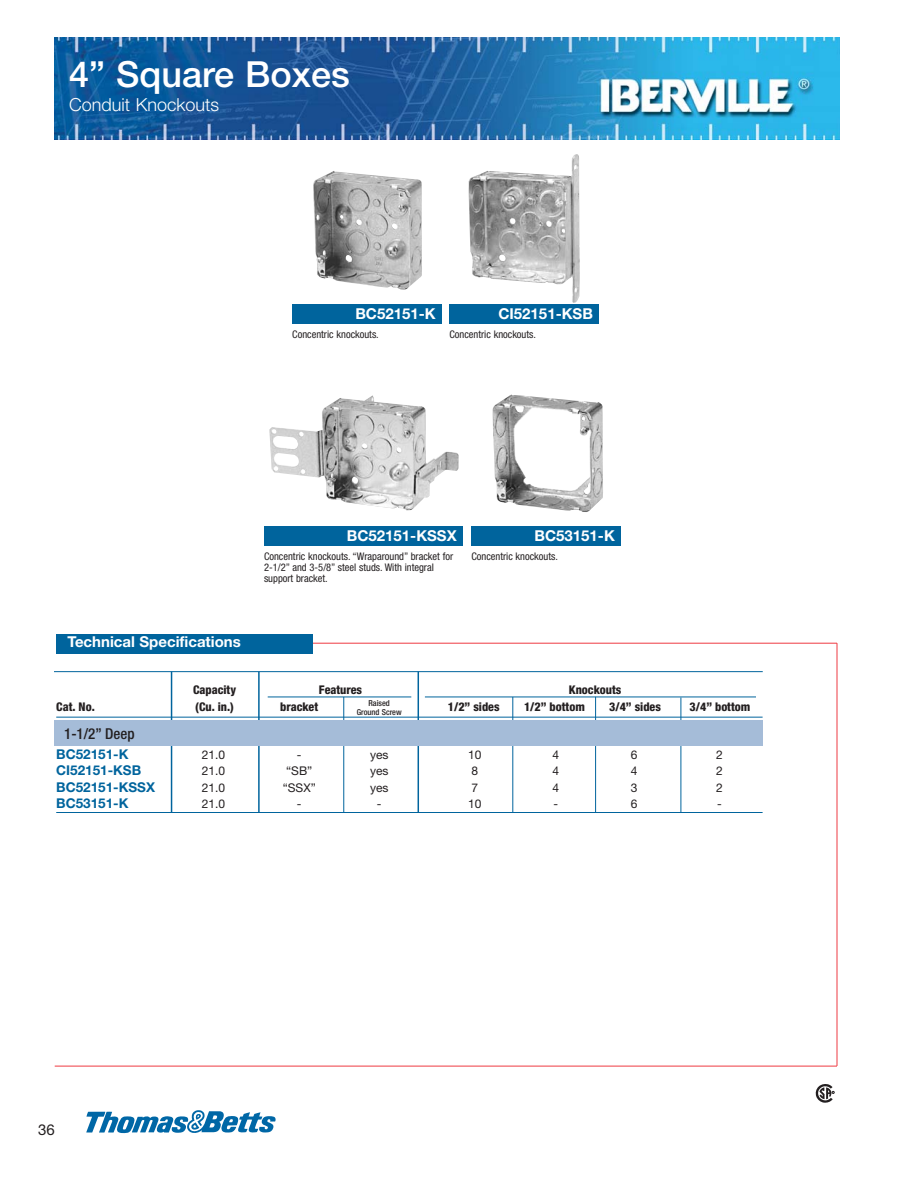
<style>
.page{position:relative;width:918px;height:1188px;background:#fff}
.page>*{position:absolute;margin:0;border:0;box-sizing:border-box;transform-origin:0 0}
.t1{font:500 36px "Helvetica Neue LT Std";color:#fff}
.t2{font:300 18px "Helvetica Neue LT Std";color:#fff}
.t3{font:700 15px "Helvetica Neue LT Std";color:#fff}
.t4{font:500 condensed 15px "Helvetica Neue LT Std";color:#231f20}
.t5{font:15px "Helvetica Neue LT Std";color:#231f20}
.t6{font:700 13.5px "Helvetica Neue LT Std";color:#00649d}
.t7{font:800 condensed 12px "Helvetica Neue LT Std";color:#231f20}
.t8{font:12px "Helvetica Neue LT Std";color:#231f20}
.t9{font:condensed 10.5px/11.2px "Helvetica Neue LT Std";color:#231f20}
.t10{font:500 condensed 8.25px/9px "Helvetica Neue LT Std";color:#231f20;text-align:center}
</style>
<div class="page">
<hr style="left:55px;top:1066px;width:782px;height:1px;background:#ef3a42">
<img style="left:54px;top:38px;width:786px;height:102px">
<hr style="left:306px;top:643px;width:531px;height:1px;background:#ef3a42">
<div style="left:56px;top:634px;width:256px;height:20px;background:#00649d"></div>
<hr style="left:837px;top:643px;width:1px;height:423px;background:#ef3a42">
<svg style="left:816px;top:1084px;width:18px;height:19px"></svg>
<div style="left:292px;top:304px;width:150px;height:20px;background:#00649d"></div>
<img style="left:313px;top:171px;width:109px;height:119px">
<div style="left:450px;top:304px;width:149px;height:20px;background:#00649d"></div>
<img style="left:468px;top:154px;width:112px;height:149px">
<div style="left:264px;top:526px;width:199px;height:20px;background:#00649d"></div>
<img style="left:269px;top:395px;width:190px;height:115px">
<div style="left:472px;top:526px;width:149px;height:20px;background:#00649d"></div>
<img style="left:492px;top:395px;width:111px;height:117px">
<hr style="left:343px;top:697px;width:1px;height:115px;background:#00649d">
<hr style="left:512px;top:697px;width:1px;height:115px;background:#00649d">
<hr style="left:595px;top:697px;width:1px;height:115px;background:#00649d">
<hr style="left:258px;top:672px;width:2px;height:140px;background:#00649d">
<hr style="left:171px;top:672px;width:1px;height:140px;background:#00649d">
<hr style="left:418px;top:672px;width:1px;height:140px;background:#00649d">
<hr style="left:681px;top:698px;width:1px;height:114px;background:#00649d">
<hr style="left:425px;top:697px;width:331px;height:1px;background:#00649d">
<hr style="left:268px;top:697px;width:143px;height:1px;background:#00649d">
<hr style="left:54px;top:671px;width:709px;height:1px;background:#00649d">
<div style="left:54px;top:720px;width:709px;height:25px;background:#a5bcd8"></div>
<hr style="left:56px;top:717px;width:707px;height:1px;background:#00649d">
<hr style="left:56px;top:812px;width:707px;height:1px;background:#00649d">
<svg style="left:86px;top:1110px;width:190px;height:23px"></svg>
<h1 class="t1" style="left:69px;top:61px;width:282px">4” Square Boxes</h1>
<h2 class="t2" style="left:69px;top:98px;width:151px">Conduit Knockouts</h2>
<h3 class="t3" style="left:355px;top:308px;width:82px">BC52151-K</h3>
<p class="t9" style="left:292px;top:330px;width:88px">Concentric knockouts.</p>
<h3 class="t3" style="left:498px;top:308px;width:96px">CI52151-KSB</h3>
<p class="t9" style="left:450px;top:330px;width:88px">Concentric knockouts.</p>
<h3 class="t3" style="left:68px;top:636px;width:175px">Technical Specifications</h3>
<h3 class="t3" style="left:347px;top:530px;width:111px">BC52151-KSSX</h3>
<p class="t9" style="left:264px;top:552px;width:191px">Concentric knockouts. “Wraparound” bracket for<br>2-1/2” and 3-5/8” steel studs. With integral support bracket.</p>
<h3 class="t3" style="left:535px;top:530px;width:82px">BC53151-K</h3>
<p class="t9" style="left:471px;top:552px;width:88px">Concentric knockouts.</p>
<p class="t7" style="left:193px;top:686px;width:45px">Capacity</p>
<p class="t7" style="left:319px;top:686px;width:45px">Features</p>
<p class="t7" style="left:569px;top:686px;width:54px">Knockouts</p>
<p class="t10" style="left:357px;top:700px;width:46px">Raised<br>Ground Screw</p>
<p class="t7" style="left:56px;top:702px;width:40px">Cat. No.</p>
<p class="t7" style="left:195px;top:702px;width:40px">(Cu. in.)</p>
<p class="t7" style="left:280px;top:702px;width:39px">bracket</p>
<p class="t7" style="left:448px;top:702px;width:53px">1/2” sides</p>
<p class="t7" style="left:524px;top:702px;width:62px">1/2” bottom</p>
<p class="t7" style="left:609px;top:702px;width:53px">3/4” sides</p>
<p class="t7" style="left:690px;top:702px;width:62px">3/4” bottom</p>
<h3 class="t4" style="left:64px;top:728px;width:72px">1-1/2” Deep</h3>
<p class="t6" style="left:56px;top:749px;width:74px">BC52151-K</p>
<p class="t8" style="left:202px;top:750px;width:25px">21.0</p>
<p class="t8" style="left:297px;top:750px;width:6px">-</p>
<p class="t8" style="left:370px;top:750px;width:20px">yes</p>
<p class="t8" style="left:468px;top:750px;width:15px">10</p>
<p class="t8" style="left:552px;top:750px;width:8px">4</p>
<p class="t8" style="left:631px;top:750px;width:8px">6</p>
<p class="t8" style="left:716px;top:750px;width:8px">2</p>
<p class="t6" style="left:56px;top:765px;width:87px">CI52151-KSB</p>
<p class="t8" style="left:202px;top:767px;width:25px">21.0</p>
<p class="t8" style="left:286px;top:767px;width:28px">“SB”</p>
<p class="t8" style="left:370px;top:767px;width:20px">yes</p>
<p class="t8" style="left:471px;top:767px;width:8px">8</p>
<p class="t8" style="left:552px;top:767px;width:8px">4</p>
<p class="t8" style="left:631px;top:767px;width:8px">4</p>
<p class="t8" style="left:716px;top:767px;width:8px">2</p>
<p class="t6" style="left:56px;top:782px;width:100px">BC52151-KSSX</p>
<p class="t8" style="left:202px;top:783px;width:25px">21.0</p>
<p class="t8" style="left:283px;top:783px;width:35px">“SSX”</p>
<p class="t8" style="left:370px;top:783px;width:20px">yes</p>
<p class="t8" style="left:471px;top:783px;width:8px">7</p>
<p class="t8" style="left:552px;top:783px;width:8px">4</p>
<p class="t8" style="left:631px;top:783px;width:8px">3</p>
<p class="t8" style="left:716px;top:783px;width:8px">2</p>
<p class="t6" style="left:56px;top:798px;width:74px">BC53151-K</p>
<p class="t8" style="left:202px;top:800px;width:25px">21.0</p>
<p class="t8" style="left:297px;top:800px;width:6px">-</p>
<p class="t8" style="left:377px;top:800px;width:6px">-</p>
<p class="t8" style="left:468px;top:800px;width:15px">10</p>
<p class="t8" style="left:553px;top:800px;width:6px">-</p>
<p class="t8" style="left:631px;top:800px;width:8px">6</p>
<p class="t8" style="left:717px;top:800px;width:6px">-</p>
<h3 class="t5" style="left:38px;top:1124px;width:18px">36</h3>
</div>
